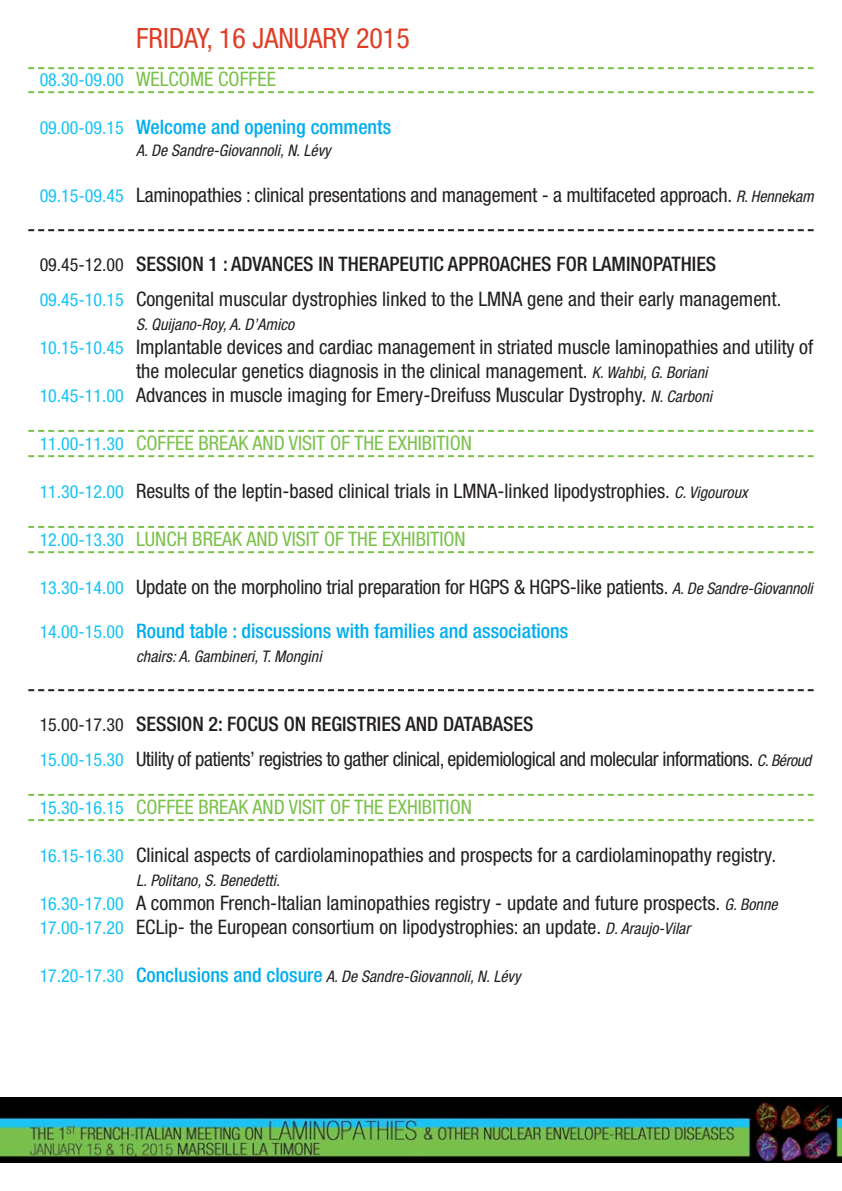
<style>
.page{position:relative;width:842px;height:1191px;background:#fff}
.page>*{position:absolute;margin:0;border:0;box-sizing:border-box;transform-origin:0 0}
.t1{font:condensed 28px "Helvetica Neue";color:#e03d25}
.t2{font:condensed 20px/35px "Helvetica Neue";color:#231f20}
.t3{font:condensed 20px "Helvetica Neue";color:#7ac14b}
.t4{font:condensed 20px/35px "Helvetica Neue";letter-spacing:-.025em;color:#231f20}
.t5{font:500 condensed 20px "Helvetica Neue";color:#00aeef}
.t6{font:italic condensed 16px "Helvetica Neue";color:#231f20}
.s1{font-size:18px;color:#14c3f4}
.s2{font-weight:400;font-size:18px;color:#14c3f4}
.s3{font-style:italic;font-size:16px}
.s4{font-size:18px}
.s5{font-weight:500}
.s6{font-weight:500;color:#00aeef}
.s7{font-style:normal;font-size:18px;color:#14c3f4}
.s8{font-weight:500;font-style:normal;font-size:20px;color:#00aeef}
</style>
<div class="page">
<img style="left:0;top:1097px;width:842px;height:65px">
<svg style="left:28px;top:67px;width:786px;height:2px"></svg>
<svg style="left:28px;top:91px;width:786px;height:2px"></svg>
<svg style="left:28px;top:229px;width:786px;height:2px"></svg>
<svg style="left:28px;top:430px;width:786px;height:2px"></svg>
<svg style="left:28px;top:455px;width:786px;height:2px"></svg>
<svg style="left:28px;top:526px;width:786px;height:2px"></svg>
<svg style="left:28px;top:551px;width:786px;height:2px"></svg>
<svg style="left:28px;top:689px;width:786px;height:2px"></svg>
<svg style="left:28px;top:794px;width:786px;height:2px"></svg>
<svg style="left:28px;top:819px;width:786px;height:2px"></svg>
<h1 class="t1" style="left:136px;top:28px;width:275px">FRIDAY, 16 JANUARY 2015</h1>
<p class="t3" style="left:40px;top:72px;width:238px"><span class="s1">08.30-09.00</span> WELCOME COFFEE</p>
<p class="t5" style="left:40px;top:120px;width:353px"><span class="s2">09.00-09.15</span> Welcome and opening comments</p>
<p class="t6" style="left:136px;top:144px;width:199px">A.De Sandre-Giovannoli,N.Lévy</p>
<p class="t2" style="left:40px;top:179px;width:778px"><span class="s1">09.15-09.45</span> Laminopathies : clinical presentations and management - a multifaceted approach. <span class="s3">R.Hennekam</span></p>
<p class="t2" style="left:40px;top:248px;width:743px"><span class="s4">09.45-12.00</span> <span class="s5">SESSION 1 : ADVANCES IN THERAPEUTIC APPROACHES FOR LAMINOPATHIES<br></span><span class="s1">09.45-10.15</span> Congenital muscular dystrophies linked to the LMNA gene and their early management.</p>
<p class="t6" style="left:136px;top:319px;width:163px">S.Quijano-Roy,A.D’Amico</p>
<p class="t2" style="left:40px;top:331px;width:775px"><span class="s1">10.15-10.45</span> Implantable devices and cardiac management in striated muscle laminopathies and utility of</p>
<p class="t2" style="left:136px;top:355px;width:576px">the molecular genetics diagnosis in the clinical management. <span class="s3">K.Wahbi,G.Boriani</span></p>
<p class="t2" style="left:40px;top:379px;width:677px"><span class="s1">10.45-11.00</span> Advances in muscle imaging for Emery-Dreifuss Muscular Dystrophy. <span class="s3">N.Carboni</span></p>
<p class="t3" style="left:40px;top:436px;width:434px"><span class="s1">11.00-11.30</span> COFFEE BREAK AND VISIT OF THE EXHIBITION</p>
<p class="t2" style="left:40px;top:475px;width:712px"><span class="s1">11.30-12.00</span> Results of the leptin-based clinical trials in LMNA-linked lipodystrophies. <span class="s3">C.Vigouroux</span></p>
<p class="t3" style="left:40px;top:532px;width:427px"><span class="s1">12.00-13.30</span> LUNCH BREAK AND VISIT OF THE EXHIBITION</p>
<p class="t2" style="left:40px;top:567px;width:778px;line-height:43.2px"><span class="s1">13.30-14.00</span> Update on the morpholino trial preparation for HGPS &amp; HGPS-like patients. <span class="s3">A.De Sandre-Giovannoli<br></span><span class="s1">14.00-15.00</span> <span class="s6">Round table : discussions with families and associations</span></p>
<p class="t6" style="left:136px;top:650px;width:190px">chairs:A.Gambineri,T.Mongini</p>
<p class="t4" style="left:40px;top:708px;width:776px"><span class="s4">15.00-17.30</span> <span class="s5">SESSION 2: FOCUS ON REGISTRIES AND DATABASES<br></span><span class="s1">15.00-15.30</span> Utility of patients’ registries to gather clinical, epidemiological and molecular informations. <span class="s3">C.Béroud</span></p>
<p class="t3" style="left:40px;top:800px;width:434px"><span class="s1">15.30-16.15</span> COFFEE BREAK AND VISIT OF THE EXHIBITION</p>
<p class="t2" style="left:40px;top:839px;width:738px"><span class="s1">16.15-16.30</span> Clinical aspects of cardiolaminopathies and prospects for a cardiolaminopathy registry.</p>
<p class="t6" style="left:136px;top:875px;width:148px">L.Politano,S.Benedetti.</p>
<p class="t2" style="left:40px;top:893px;width:742px;line-height:24px"><span class="s1">16.30-17.00</span> A common French-Italian laminopathies registry - update and future prospects. <span class="s3">G.Bonne<br></span><span class="s1">17.00-17.20</span> ECLip- the European consortium on lipodystrophies: an update. <span class="s3">D.Araujo-Vilar</span></p>
<p class="t6" style="left:40px;top:971px;width:485px"><span class="s7">17.20-17.30</span> <span class="s8">Conclusions and closure</span> A.De Sandre-Giovannoli,N.Lévy</p>
</div>
